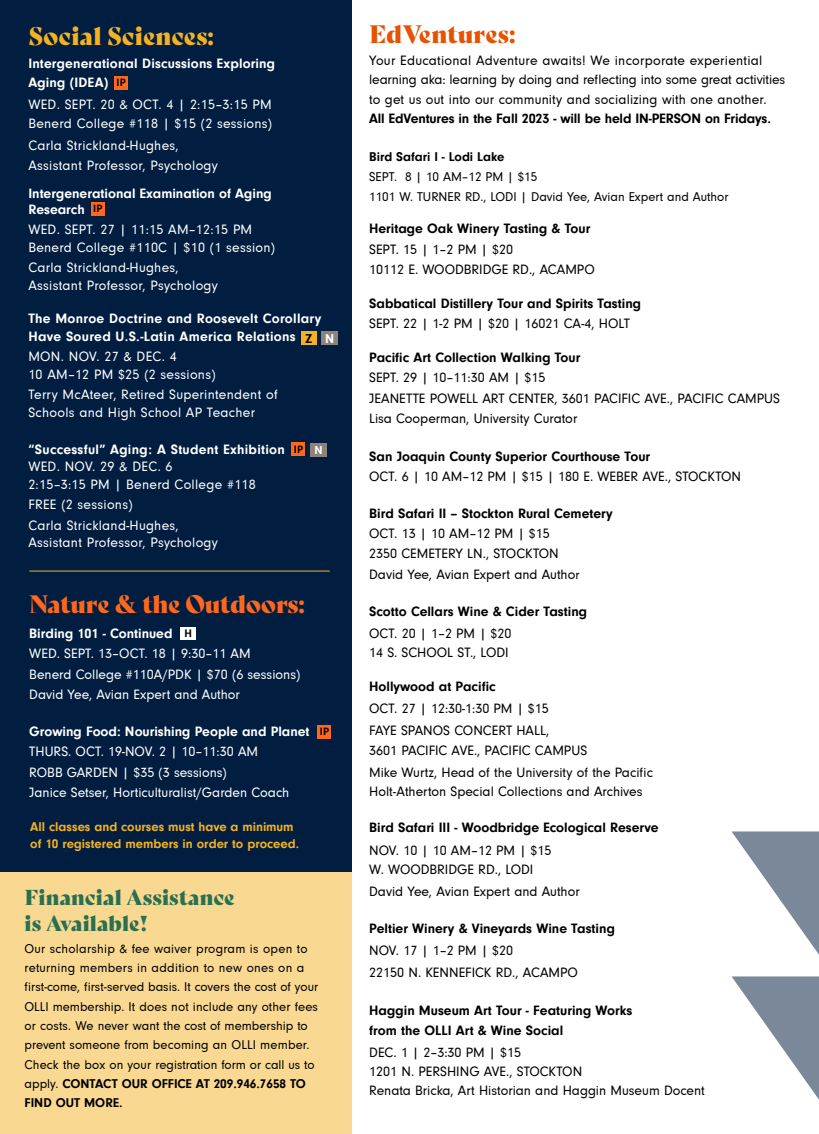
<style>
.page{position:relative;width:819px;height:1134px;background:#fff}
.page>*{position:absolute;margin:0;border:0;box-sizing:border-box;transform-origin:0 0}
.t1{font:24.5px "Bely Display";letter-spacing:-.015em;color:#ff671d}
.t2{font:24.5px "Bely Display";letter-spacing:.005em;color:#f4b223}
.t3{font:24.5px "Bely Display";letter-spacing:.005em;color:#e65300}
.t4{font:21px/26.2px "Bely Display";letter-spacing:.005em;color:#2a7050}
.t5{font:14px/19.2px "Neuzeit Gro";color:#000}
.t6{font:14px/17.5px "Neuzeit Gro";letter-spacing:.02em;color:#fff}
.t7{font:700 14px/19.2px "Neuzeit Gro";color:#000}
.t8{font:700 14px/19.2px "Neuzeit Gro";letter-spacing:.01em;color:#fff}
.t9{font:14px/20.3px "Neuzeit Gro";color:#fff}
.t10{font:700 13.3px "Neuzeit Gro";color:#000}
.t11{font:13.12px/19.2px "Neuzeit Gro";color:#000}
.t12{font:700 13.12px/17.5px "Neuzeit Gro";color:#f4b223}
.t13{font:700 13.12px "Neuzeit Gro";color:#000}
.t14{font:700 11.2px "Neuzeit Gro";color:#000}
.t15{font:700 11.03px "Neuzeit Gro";letter-spacing:.035em;color:#000}
.s1{font-size:13.12px;color:#fff}
.s2{font-size:11.9px;color:#fff}
.s3{font-weight:700}
.s4{font-size:13.12px}
</style>
<div class="page">
<div style="left:0;top:871px;width:352px;height:263px;background:#f9d891"></div>
<div style="left:0;top:0;width:352px;height:872px;background:#011e41"></div>
<hr style="left:29px;top:571px;width:301px;height:1px;background:#f4b223">
<div style="left:317px;top:725px;width:14px;height:13px;background:#ff671d"></div>
<div style="left:180px;top:627px;width:16px;height:13px;background:#fff"></div>
<div style="left:114px;top:76px;width:13px;height:14px;background:#ff671d"></div>
<div style="left:91px;top:202px;width:14px;height:14px;background:#ff671d"></div>
<div style="left:292px;top:443px;width:13px;height:13px;background:#ff671d"></div>
<div style="left:310px;top:443px;width:17px;height:13px;background:#8c837b"></div>
<div style="left:322px;top:331px;width:16px;height:14px;background:#8c837b"></div>
<div style="left:301px;top:331px;width:16px;height:14px;background:#f4b223"></div>
<svg style="left:732px;top:831px;width:87px;height:269px"></svg>
<h1 class="t2" style="left:28px;top:17px;width:187px">Social Sciences:</h1>
<p class="t8" style="left:28px;top:53px;width:248px">Intergenerational Discussions Exploring<br>Aging (IDEA)</p>
<p class="t6" style="left:28px;top:95px;width:245px;line-height:19.2px">WED. SEPT. 20 &amp; OCT. 4 | 2:15–3:15 PM<br>Benerd College #118 | $15 (2 sessions)</p>
<p class="t6" style="left:28px;top:136px;width:191px;line-height:19.2px">Carla Strickland-Hughes,<br>Assistant Professor, Psychology</p>
<p class="t8" style="left:28px;top:186px;width:245px;line-height:15.8px">Intergenerational Examination of Aging<br>Research</p>
<p class="t6" style="left:28px;top:221px;width:248px">WED. SEPT. 27 | 11:15 AM–12:15 PM<br>Benerd College #110C | $10 (1 session)</p>
<p class="t6" style="left:28px;top:259px;width:191px">Carla Strickland-Hughes,<br>Assistant Professor, Psychology</p>
<p class="t8" style="left:28px;top:310px;width:295px;line-height:17.5px">The Monroe Doctrine and Roosevelt Corollary<br>Have Soured U.S.-Latin America Relations</p>
<p class="t6" style="left:28px;top:348px;width:189px">MON. NOV. 27 &amp; DEC. 4<br>10 AM–12 PM $25 (2 sessions)</p>
<p class="t6" style="left:28px;top:386px;width:251px">Terry McAteer, Retired Superintendent of<br>Schools and High School AP Teacher</p>
<p class="t8" style="left:28px;top:440px;width:258px">“Successful” Aging: A Student Exhibition</p>
<p class="t6" style="left:28px;top:458px;width:229px">WED. NOV. 29 &amp; DEC. 6<br>2:15–3:15 PM | Benerd College #118</p>
<p class="t6" style="left:28px;top:495px;width:152px;line-height:20.3px">FREE (2 sessions)<br>Carla Strickland-Hughes,</p>
<p class="t6" style="left:28px;top:534px;width:191px">Assistant Professor, Psychology</p>
<p class="t15" style="left:116px;top:77px;width:11px">IP</p>
<p class="t15" style="left:93px;top:203px;width:11px">IP</p>
<p class="t10" style="left:305px;top:331px;width:31px">Z <span class="s1">N</span></p>
<p class="t15" style="left:294px;top:443px;width:30px">IP <span class="s2">N</span></p>
<h1 class="t1" style="left:29px;top:585px;width:277px">Nature &amp; the Outdoors:</h1>
<p class="t8" style="left:29px;top:624px;width:145px">Birding 101 - Continued</p>
<p class="t9" style="left:29px;top:644px;width:272px">WED. SEPT. 13–OCT. 18 | 9:30–11 AM<br>Benerd College #110A/PDK | $70 (6 sessions)<br>David Yee, Avian Expert and Author</p>
<p class="t8" style="left:29px;top:721px;width:282px">Growing Food: Nourishing People and Planet</p>
<p class="t9" style="left:29px;top:741px;width:262px">THURS. OCT. 19-NOV. 2 | 10–11:30 AM<br>ROBB GARDEN | $35 (3 sessions)<br>Janice Setser, Horticulturalist/Garden Coach</p>
<p class="t14" style="left:185px;top:627px;width:9px">H</p>
<p class="t12" style="left:30px;top:818px;width:270px">All classes and courses must have a minimum of 10 registered members in order to proceed.</p>
<p class="t15" style="left:320px;top:725px;width:11px">IP</p>
<h2 class="t4" style="left:25px;top:882px;width:212px">Financial Assistance is Available!</h2>
<p class="t11" style="left:25px;top:939px;width:295px">Our scholarship &amp; fee waiver program is open to returning members in addition to new ones on a first-come, first-served basis. It covers the cost of your OLLI membership. It does not include any other fees or costs. We never want the cost of membership to prevent someone from becoming an OLLI member.<br>Check the box on your registration form or call us to apply. <span class="s3">CONTACT OUR OFFICE AT 209.946.7658 TO FIND OUT MORE.</span></p>
<h1 class="t3" style="left:369px;top:14px;width:148px">EdVentures:</h1>
<p class="t5" style="left:369px;top:51px;width:418px">Your Educational Adventure awaits! We incorporate experiential learning aka: learning by doing and reflecting into some great activities to get us out into our community and socializing with one another.</p>
<p class="t7" style="left:369px;top:109px;width:403px">All EdVentures in the Fall 2023 - will be held IN-PERSON on Fridays.</p>
<p class="t13" style="left:369px;top:149px;width:137px">Bird Safari I - Lodi Lake</p>
<p class="t11" style="left:369px;top:167px;width:361px;line-height:20.3px">SEPT. 8 | 10 AM–12 PM | $15<br>1101 W. TURNER RD., LODI | David Yee, Avian Expert and Author</p>
<p class="t7" style="left:369px;top:219px;width:223px">Heritage Oak Winery Tasting &amp; Tour</p>
<p class="t5" style="left:369px;top:239px;width:227px;line-height:20.3px">SEPT. 15 | 1–2 PM | $20<br>10112 E. WOODBRIDGE RD., ACAMPO</p>
<p class="t7" style="left:369px;top:294px;width:273px">Sabbatical Distillery Tour and Spirits Tasting</p>
<p class="t5" style="left:369px;top:314px;width:262px">SEPT. 22 | 1-2 PM | $20 | 16021 CA-4, HOLT</p>
<p class="t7" style="left:369px;top:348px;width:213px">Pacific Art Collection Walking Tour</p>
<p class="t5" style="left:369px;top:368px;width:412px;line-height:20.3px">SEPT. 29 | 10–11:30 AM | $15<br>JEANETTE POWELL ART CENTER, 3601 PACIFIC AVE., PACIFIC CAMPUS<br>Lisa Cooperman, University Curator</p>
<p class="t7" style="left:369px;top:447px;width:283px">San Joaquin County Superior Courthouse Tour</p>
<p class="t5" style="left:369px;top:467px;width:373px">OCT. 6 | 10 AM–12 PM | $15 | 180 E. WEBER AVE., STOCKTON</p>
<p class="t7" style="left:369px;top:503px;width:245px">Bird Safari II – Stockton Rural Cemetery</p>
<p class="t5" style="left:369px;top:523px;width:212px;line-height:20.3px">OCT. 13 | 10 AM–12 PM | $15<br>2350 CEMETERY LN., STOCKTON<br>David Yee, Avian Expert and Autho<span class="s4">r</span></p>
<p class="t7" style="left:369px;top:602px;width:220px">Scotto Cellars Wine &amp; Cider Tasting</p>
<p class="t5" style="left:369px;top:624px;width:144px">OCT. 20 | 1–2 PM | $20<br>14 S. SCHOOL ST., LODI</p>
<p class="t7" style="left:369px;top:677px;width:128px">Hollywood at Pacific</p>
<p class="t5" style="left:369px;top:698px;width:182px;line-height:22.1px">OCT. 27 | 12:30-1:30 PM | $15<br>FAYE SPANOS CONCERT HALL,</p>
<p class="t5" style="left:369px;top:739px;width:285px;line-height:22.1px">3601 PACIFIC AVE., PACIFIC CAMPUS<br>Mike Wurtz, Head of the University of the Pacific</p>
<p class="t5" style="left:369px;top:782px;width:275px">Holt-Atherton Special Collections and Archives</p>
<p class="t7" style="left:369px;top:818px;width:291px">Bird Safari III - Woodbridge Ecological Reserve</p>
<p class="t5" style="left:369px;top:841px;width:184px">NOV. 10 | 10 AM–12 PM | $15<br>W. WOODBRIDGE RD., LODI</p>
<p class="t5" style="left:369px;top:882px;width:212px">David Yee, Avian Expert and Author</p>
<p class="t7" style="left:369px;top:919px;width:247px">Peltier Winery &amp; Vineyards Wine Tasting</p>
<p class="t5" style="left:369px;top:940px;width:210px;line-height:22.1px">NOV. 17 | 1–2 PM | $20<br>22150 N. KENNEFICK RD., ACAMPO</p>
<p class="t7" style="left:369px;top:1001px;width:265px">Haggin Museum Art Tour - Featuring Works from the OLLI Art &amp; Wine Social</p>
<p class="t5" style="left:369px;top:1043px;width:337px">DEC. 1 | 2–3:30 PM | $15<br>1201 N. PERSHING AVE., STOCKTON<br>Renata Bricka, Art Historian and Haggin Museum Docent</p>
</div>
